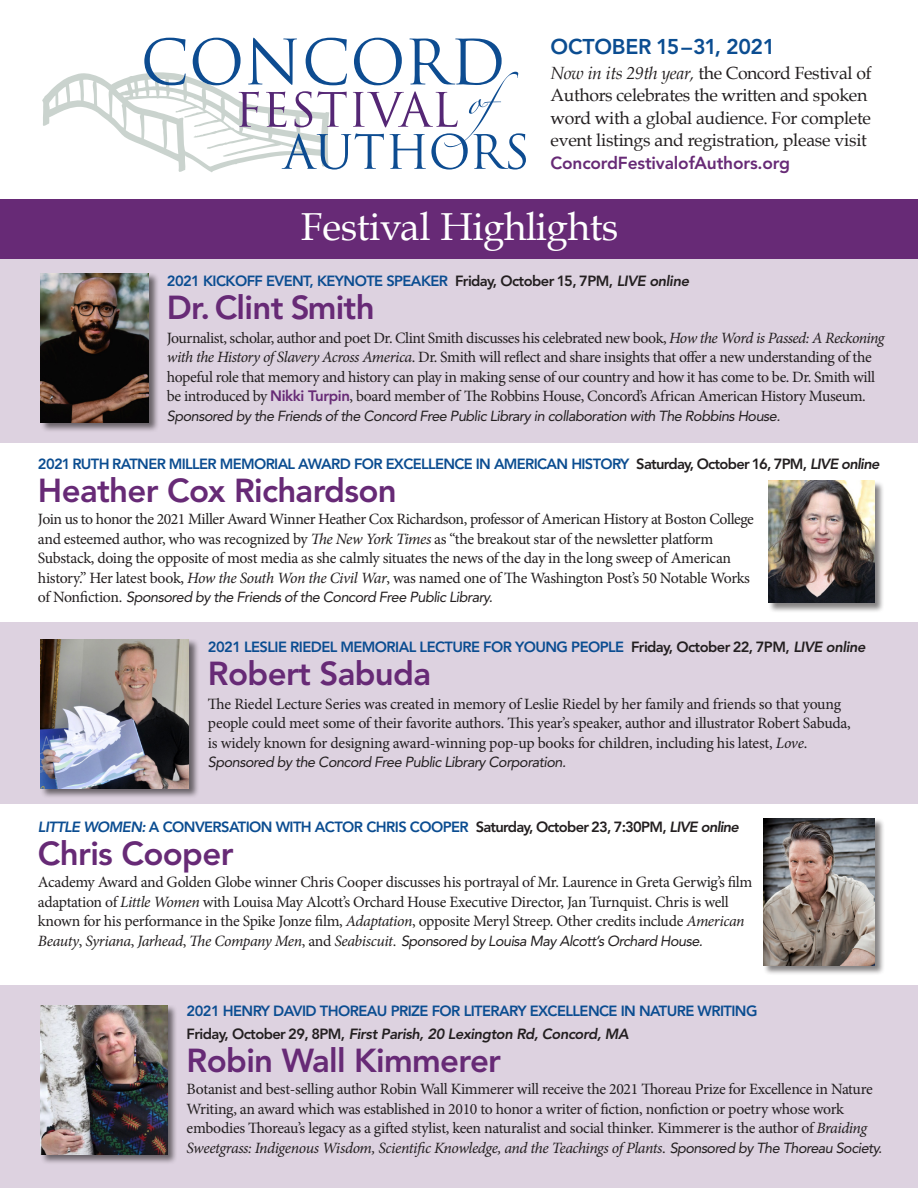
<style>
.page{position:relative;width:918px;height:1188px;background:#fff}
.page>*{position:absolute;margin:0;border:0;box-sizing:border-box;transform-origin:0 0}
.t1{font:39px "Book Antiqua";letter-spacing:-.01em;color:#fff}
.t2{font:800 33px "Avenir LT Std";letter-spacing:-.02em;color:#672a76}
.t3{font:800 21.3px "Avenir LT Std";letter-spacing:-.01em;color:#0b4d91}
.t4{font:17.7px/22.5px "Book Antiqua";letter-spacing:-.02em;color:#231f20}
.t5{font:800 17.4px "Avenir LT Std";letter-spacing:-.01em;color:#672a76}
.t6{font:15.75px/19.5px "Minion Pro";letter-spacing:-.025em;color:#231f20}
.t7{font:800 14.7px/22.5px "Avenir LT Std";letter-spacing:-.04em;color:#0b4d91}
.t8{font:italic 14.55px "Avenir LT Std";letter-spacing:-.04em;color:#231f20}
.s1{font-style:italic}
.s2{color:#231f20}
.s3{font-style:italic;color:#231f20}
.s4{font-family:"Avenir LT Std";font-weight:800;font-size:15px;color:#672a76}
.s5{font-family:"Minion Pro";font-style:normal;font-size:15.75px}
.s6{font-family:"Avenir LT Std";font-style:italic;font-size:14.55px}
</style>
<div class="page">
<div style="left:0;top:623px;width:918px;height:181px;background:#ddd2e0"></div>
<div style="left:0;top:208px;width:918px;height:235px;background:#ddd2e0"></div>
<svg style="left:42px;top:38px;width:484px;height:134px"></svg>
<div style="left:768px;top:481px;width:117px;height:132px;background:#231f20;opacity:.55"></div>
<img style="left:769px;top:481px;width:106px;height:122px">
<div style="left:40px;top:273px;width:120px;height:160px;background:#231f20;opacity:.63"></div>
<img style="left:40px;top:273px;width:109px;height:149px">
<div style="left:0;top:199px;width:918px;height:60px;background:#672a76"></div>
<div style="left:0;top:985px;width:918px;height:203px;background:#ddd2e0"></div>
<div style="left:40px;top:639px;width:160px;height:160px;background:#231f20;opacity:.63"></div>
<img style="left:40px;top:639px;width:149px;height:149px">
<div style="left:763px;top:818px;width:122px;height:158px;background:#231f20;opacity:.55"></div>
<img style="left:764px;top:819px;width:111px;height:147px">
<div style="left:40px;top:1005px;width:138px;height:160px;background:#231f20;opacity:.63"></div>
<img style="left:40px;top:1005px;width:127px;height:149px">
<h3 class="t3" style="left:551px;top:34px;width:227px">OCTOBER 15–31, 2021</h3>
<p class="t4" style="left:550px;top:61px;width:323px"><span class="s1">Now in its 29th year,</span> the Concord Festival of Authors celebrates the written and spoken word with a global audience. For complete event listings and registration, please visit</p>
<p class="t5" style="left:550px;top:152px;width:241px">ConcordFestivalofAuthors.org</p>
<h1 class="t1" style="left:301px;top:203px;width:319px">Festival Highlights</h1>
<p class="t7" style="left:167px;top:269px;width:524px">2021 KICKOFF EVENT, KEYNOTE SPEAKER <span class="s2">Friday, October 15, 7PM,</span> <span class="s3">LIVE online</span></p>
<h2 class="t2" style="left:167px;top:288px;width:209px">Dr. Clint Smith</h2>
<p class="t6" style="left:167px;top:328px;width:719px">Journalist, scholar, author and poet Dr. Clint Smith discusses his celebrated new book, <span class="s1">How the Word is Passed: A Reckoning with the History of Slavery Across America</span>. Dr. Smith will reflect and share insights that offer a new understanding of the hopeful role that memory and history can play in making sense of our country and how it has come to be. Dr. Smith will be introduced by <span class="s4">Nikki Turpin</span>, board member of The Robbins House, Concord’s African American History Museum.</p>
<p class="t8" style="left:167px;top:407px;width:615px">Sponsored by the Friends of the Concord Free Public Library in collaboration with The Robbins House.</p>
<p class="t7" style="left:38px;top:452px;width:843px">2021 RUTH RATNER MILLER MEMORIAL AWARD FOR EXCELLENCE IN AMERICAN HISTORY <span class="s2">Saturday, October 16, 7PM,</span> <span class="s3">LIVE online</span></p>
<h2 class="t2" style="left:38px;top:471px;width:360px">Heather Cox Richardson</h2>
<p class="t6" style="left:38px;top:510px;width:717px">Join us to honor the 2021 Miller Award Winner Heather Cox Richardson, professor of American History at Boston College and esteemed author, who was recognized by <span class="s1">The New York Times</span> as “the breakout star of the newsletter platform Substack, doing the opposite of most media as she calmly situates the news of the day in the long sweep of American history.” Her latest book, <span class="s1">How the South Won the Civil War</span>, was named one of The Washington Post’s 50 Notable Works</p>
<p class="t8" style="left:38px;top:589px;width:456px"><span class="s5">of Nonfiction.</span> Sponsored by the Friends of the Concord Free Public Library.</p>
<p class="t7" style="left:208px;top:635px;width:659px">2021 LESLIE RIEDEL MEMORIAL LECTURE FOR YOUNG PEOPLE <span class="s2">Friday, October 22, 7PM,</span> <span class="s3">LIVE online</span></p>
<h2 class="t2" style="left:208px;top:654px;width:225px">Robert Sabuda</h2>
<p class="t6" style="left:208px;top:694px;width:644px">The Riedel Lecture Series was created in memory of Leslie Riedel by her family and friends so that young people could meet some of their favorite authors. This year’s speaker, author and illustrator Robert Sabuda, is widely known for designing award-winning pop-up books for children, including his latest, <span class="s1">Love</span>.</p>
<p class="t8" style="left:208px;top:754px;width:360px">Sponsored by the Concord Free Public Library Corporation.</p>
<p class="t7" style="left:38px;top:815px;width:703px"><span class="s1">LITTLE WOMEN:</span> A CONVERSATION WITH ACTOR CHRIS COOPER <span class="s2">Saturday, October 23, 7:30PM,</span> <span class="s3">LIVE online</span></p>
<h2 class="t2" style="left:38px;top:834px;width:197px">Chris Cooper</h2>
<p class="t6" style="left:38px;top:873px;width:716px">Academy Award and Golden Globe winner Chris Cooper discusses his portrayal of Mr. Laurence in Greta Gerwig’s film adaptation of <span class="s1">Little Women</span> with Louisa May Alcott’s Orchard House Executive Director, Jan Turnquist. Chris is well known for his performance in the Spike Jonze film, <span class="s1">Adaptation</span>, opposite Meryl Streep. Other credits include <span class="s1">American Beauty</span>, <span class="s1">Syriana</span>, <span class="s1">Jarhead</span>, <span class="s1">The Company Men</span>, and <span class="s1">Seabiscuit</span>. <span class="s6">Sponsored by Louisa May Alcott’s Orchard House.</span></p>
<p class="t7" style="left:187px;top:1000px;width:572px">2021 HENRY DAVID THOREAU PRIZE FOR LITERARY EXCELLENCE IN NATURE WRITING<br><span class="s2">Friday, October 29, 8PM,</span> <span class="s3">First Parish, 20 Lexington Rd, Concord, MA</span></p>
<h2 class="t2" style="left:187px;top:1041px;width:316px">Robin Wall Kimmerer</h2>
<p class="t6" style="left:187px;top:1080px;width:697px">Botanist and best-selling author Robin Wall Kimmerer will receive the 2021 Thoreau Prize for Excellence in Nature Writing, an award which was established in 2010 to honor a writer of fiction, nonfiction or poetry whose work embodies Thoreau’s legacy as a gifted stylist, keen naturalist and social thinker. Kimmerer is the author of <span class="s1">Braiding Sweetgrass: Indigenous Wisdom, Scientific Knowledge, and the Teachings of Plants</span>. <span class="s6">Sponsored by The Thoreau Society.</span></p>
</div>
